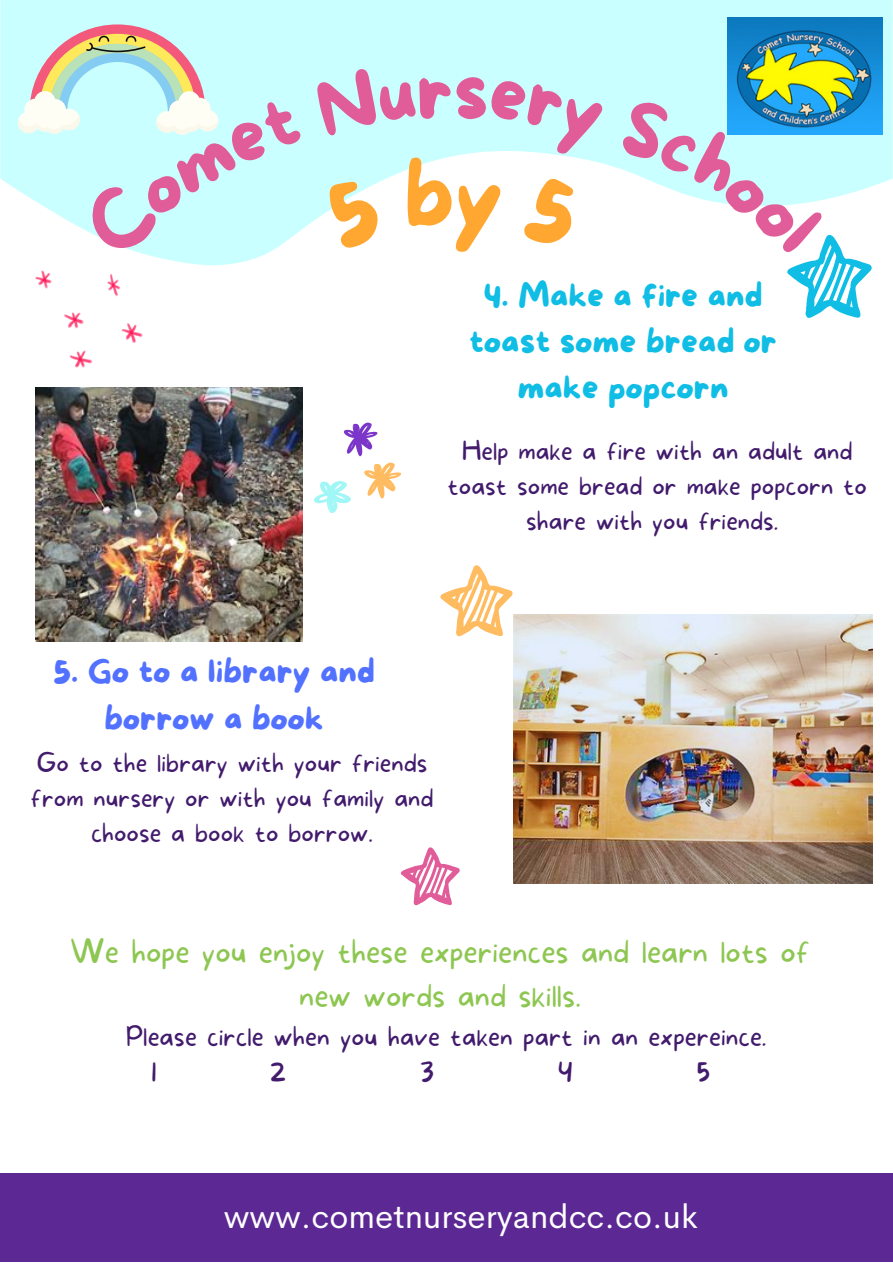
<style>
.page{position:relative;width:893px;height:1264px;background:#fff}
.page>*{position:absolute;margin:0;border:0;box-sizing:border-box;transform-origin:0 0}
.t1{font:33px/46px "More Sugar";color:#0fbde5;text-align:center}
.t2{font:33px/46px "More Sugar";color:#5271ff;text-align:center}
.t3{font:33px "Cerebri Sans";color:#fff}
.t4{font:100 31.5px/43.8px "More Sugar";color:#8dc651;text-align:center}
.t5{font:100 26.4px/36px "More Sugar";color:#421b6d}
.t6{font:100 25.5px/34.8px "More Sugar";color:#421b6d;text-align:center}
</style>
<div class="page">
<svg style="left:0;top:0;width:892px;height:266px;fill:#caffff"></svg>
<div style="left:0;top:1173px;width:892px;height:88px;background:#5c2894"></div>
<img style="left:36px;top:270px;width:107px;height:98px">
<svg style="left:344px;top:422px;width:33px;height:34px"></svg>
<svg style="left:314px;top:481px;width:37px;height:32px"></svg>
<svg style="left:364px;top:462px;width:37px;height:36px"></svg>
<svg style="left:440px;top:565px;width:73px;height:72px"></svg>
<svg style="left:400px;top:847px;width:60px;height:59px"></svg>
<img style="left:727px;top:17px;width:155px;height:117px">
<img style="left:513px;top:615px;width:359px;height:268px">
<img style="left:36px;top:388px;width:266px;height:253px">
<svg style="left:18px;top:24px;width:285px;height:239px;background:#d1f6f3"></svg>
<svg style="left:314px;top:67px;width:290px;height:188px"></svg>
<svg style="left:616px;top:94px;width:256px;height:224px"></svg>
<p class="t1" style="left:469px;top:274px;width:309px">4. Make a fire and toast some bread or make popcorn</p>
<p class="t6" style="left:447px;top:434px;width:421px">Help make a fire with an adult and toast some bread or make popcorn to share with you friends.</p>
<p class="t2" style="left:53px;top:650px;width:323px">5. Go to a library and borrow a book</p>
<p class="t6" style="left:31px;top:746px;width:404px">Go to the library with your friends from nursery or with you family and choose a book to borrow.</p>
<p class="t4" style="left:70px;top:931px;width:741px">We hope you enjoy these experiences and learn lots of new words and skills.</p>
<p class="t5" style="left:151px;top:1019px;width:616px;text-indent:-26px">Please circle when you have taken part in an expereince.<br>1</p>
<p class="t5" style="left:270px;top:1055px;width:18px">2</p>
<p class="t5" style="left:420px;top:1055px;width:16px">3</p>
<p class="t5" style="left:558px;top:1055px;width:17px">4</p>
<p class="t5" style="left:696px;top:1055px;width:15px">5</p>
<p class="t3" style="left:224px;top:1194px;width:475px">www.cometnurseryandcc.co.uk</p>
</div>
